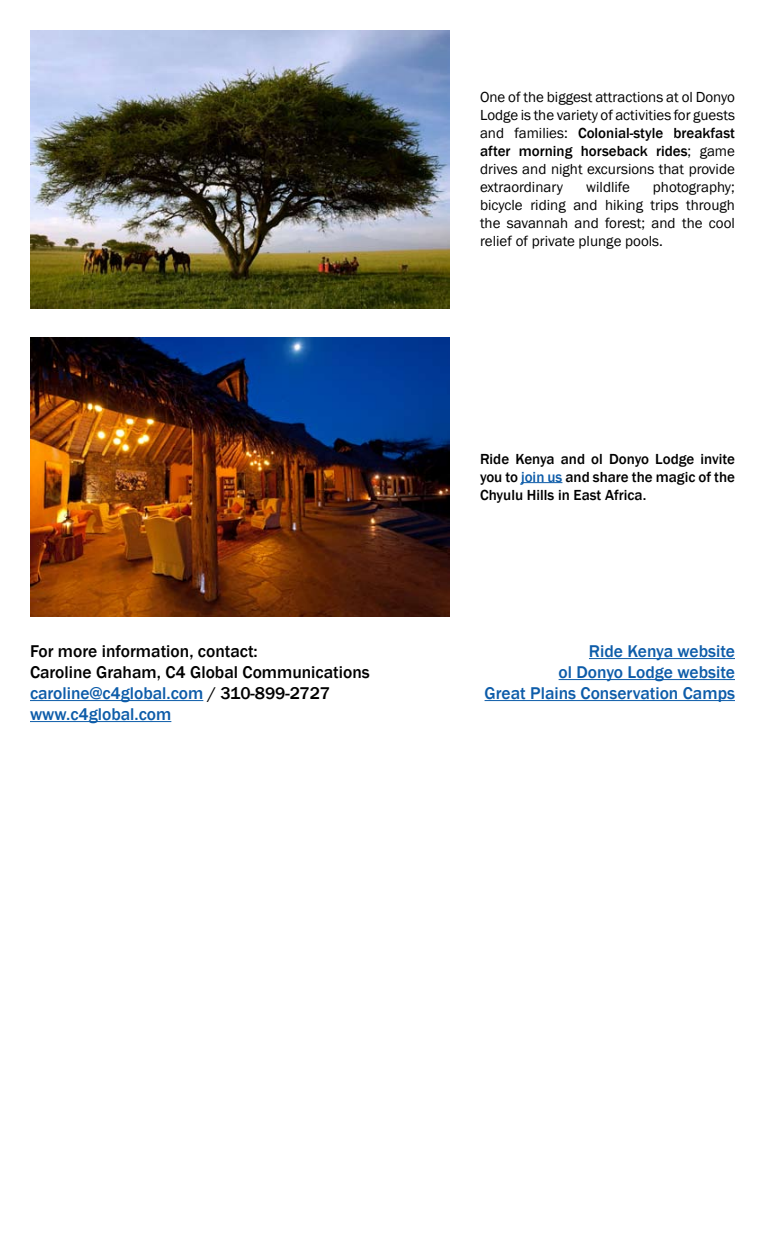
<style>
.page{position:relative;width:765px;height:1260px;background:#fff}
.page>*{position:absolute;margin:0;border:0;box-sizing:border-box;transform-origin:0 0}
.t1{font:500 17.5px/21px "Franklin Gothic";color:#000}
.t2{font:500 17.5px/21px "Franklin Gothic";color:#0d5ca9;text-align:right}
.t3{font:15px/18px "Franklin Gothic";color:#000;text-align:justify}
.t4{font:500 15px/18px "Franklin Gothic";color:#000;text-align:justify}
.s1{color:#0d5ca9}
.s2{font-weight:500}
</style>
<div class="page">
<hr style="left:30px;top:700px;width:173px;height:1px;background:#0d5ca9">
<hr style="left:30px;top:721px;width:141px;height:1px;background:#0d5ca9">
<hr style="left:521px;top:482px;width:41px;height:1px;background:#0d5ca9">
<hr style="left:589px;top:658px;width:146px;height:1px;background:#0d5ca9">
<hr style="left:559px;top:679px;width:176px;height:1px;background:#0d5ca9">
<hr style="left:485px;top:700px;width:250px;height:1px;background:#0d5ca9">
<img style="left:30px;top:338px;width:420px;height:279px">
<img style="left:30px;top:30px;width:420px;height:279px">
<p class="t1" style="left:30px;top:641px;width:341px">For more information, contact:<br>Caroline Graham, C4 Global Communications <span class="s1">caroline@c4global.com</span> / 310-899-2727 <span class="s1">www.c4global.com</span></p>
<p class="t3" style="left:480px;top:88px;width:257px">One of the biggest attractions at ol Donyo Lodge is the variety of activities for guests and families: <span class="s2">Colonial-style breakfast after morning horseback rides</span>; game drives and night excursions that provide extraordinary</p>
<p class="t3" style="left:586px;top:178px;width:45px">wildlife</p>
<p class="t3" style="left:480px;top:178px;width:257px;text-indent:173px">photography; bicycle riding and hiking trips through the savannah and forest; and the cool relief of private plunge pools.</p>
<p class="t4" style="left:480px;top:450px;width:257px">Ride Kenya and ol Donyo Lodge invite you to <span class="s1">join us</span> and share the magic of the Chyulu Hills in East Africa.</p>
<p class="t2" style="left:485px;top:641px;width:252px">Ride Kenya website<br>ol Donyo Lodge website<br>Great Plains Conservation Camps</p>
</div>
